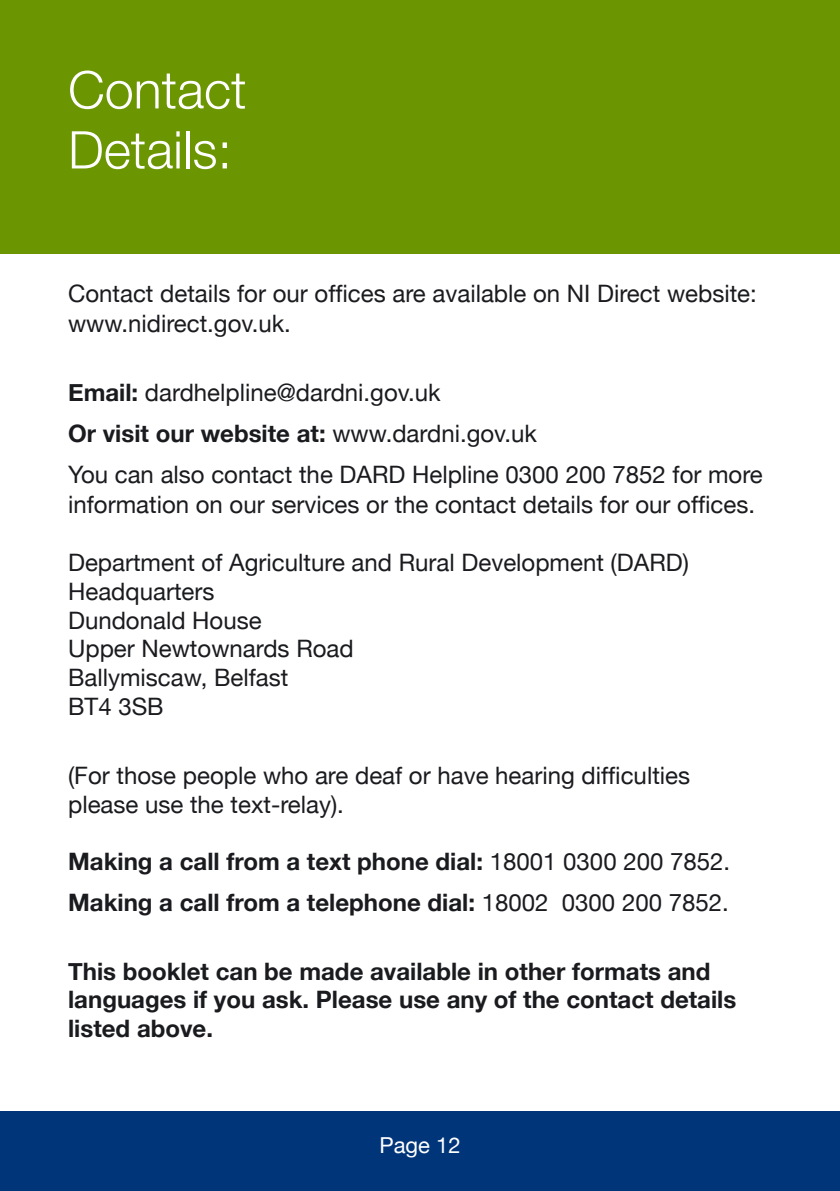
<style>
.page{position:relative;width:840px;height:1191px;background:#fff}
.page>*{position:absolute;margin:0;border:0;box-sizing:border-box;transform-origin:0 0}
.t1{font:300 52px/60px "Helvetica Neue";color:#fff}
.t2{font:24px/28.8px "Helvetica Neue";color:#1a1b1f}
.t3{font:700 24px/28.8px "Helvetica Neue";color:#1a1b1f}
.t4{font:22px "Helvetica Neue";color:#fff}
.s1{font-weight:700}
.s2{font-weight:400}
</style>
<div class="page">
<div style="left:0;top:1111px;width:839px;height:80px;background:#00357a"></div>
<div style="left:0;top:0;width:839px;height:253px;background:#6b9601"></div>
<h1 class="t1" style="left:68px;top:59px;width:180px">Contact<br>Details:</h1>
<p class="t2" style="left:68px;top:278px;width:690px;line-height:30px">Contact details for our offices are available on NI Direct website: www.nidirect.gov.uk.</p>
<p class="t2" style="left:68px;top:371px;width:696px;line-height:41.4px"><span class="s1">Email:</span> dardhelpline@dardni.gov.uk<br><span class="s1">Or visit our website at:</span> www.dardni.gov.uk<br>You can also contact the DARD Helpline 0300 200 7852 for more</p>
<p class="t2" style="left:68px;top:490px;width:688px">information on our services or the contact details for our offices.</p>
<p class="t2" style="left:68px;top:548px;width:622px">Department of Agriculture and Rural Development (DARD)<br>Headquarters<br>Dundonald House<br>Upper Newtownards Road<br>Ballymiscaw, Belfast<br>BT4 3SB</p>
<p class="t2" style="left:68px;top:760px;width:623px">(For those people who are deaf or have hearing difficulties please use the text-relay).</p>
<p class="t3" style="left:68px;top:841px;width:663px;line-height:40.2px">Making a call from a text phone dial: <span class="s2">18001 0300 200 7852.<br></span>Making a call from a telephone dial: <span class="s2">18002 0300 200 7852.</span></p>
<p class="t3" style="left:68px;top:956px;width:669px">This booklet can be made available in other formats and languages if you ask. Please use any of the contact details listed above.</p>
<p class="t4" style="left:379px;top:1132px;width:83px">Page 12</p>
</div>
